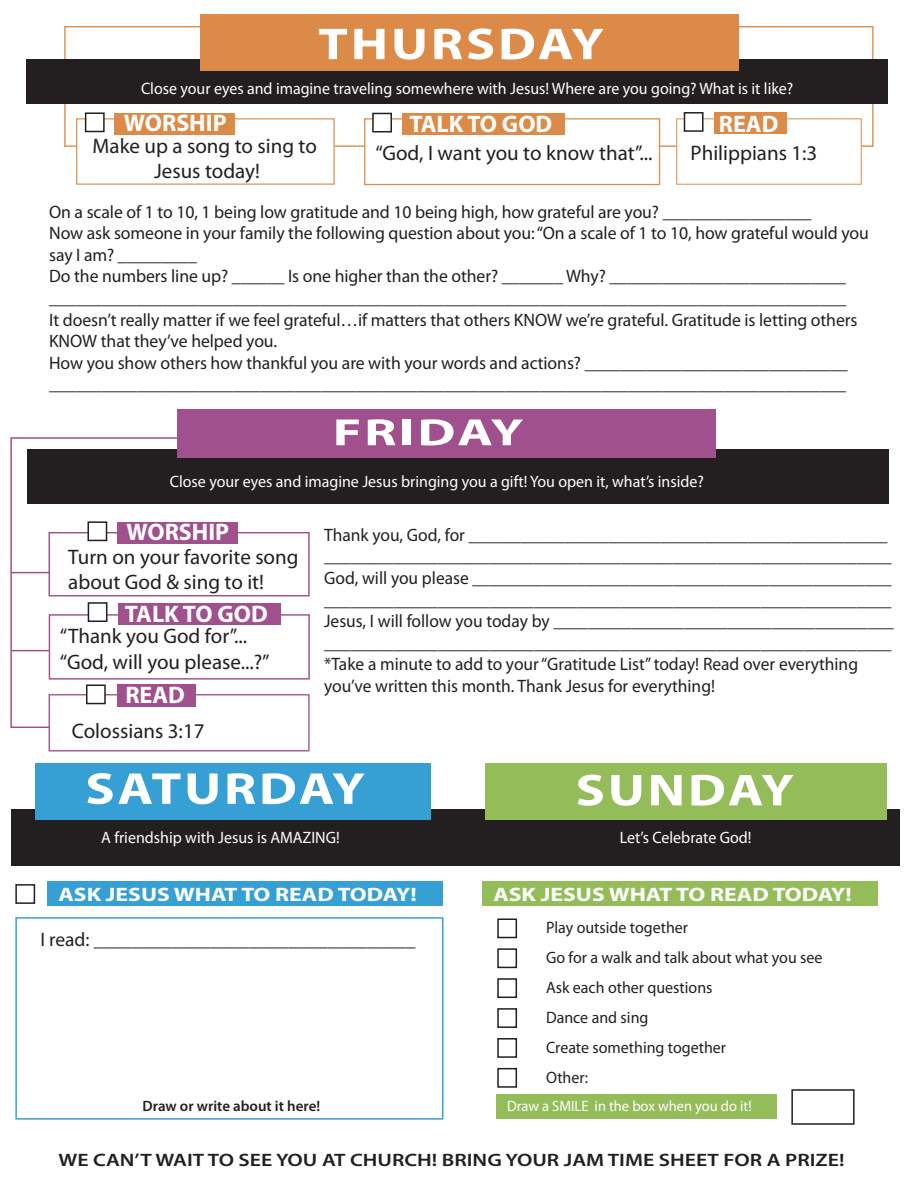
<style>
.page{position:relative;width:918px;height:1188px;background:#fff}
.page>*{position:absolute;margin:0;border:0;box-sizing:border-box;transform-origin:0 0}
.t1{font:700 45px "Myriad Pro";letter-spacing:.05em;color:#fff;scale:1.21 1}
.t2{font:700 38.25px "Myriad Pro";letter-spacing:.05em;color:#fff;scale:1.43 1}
.t3{font:700 24px "Myriad Pro";color:#fff}
.t4{font:21px/25.2px "Myriad Pro";color:#231f20}
.t5{font:700 19.5px "Myriad Pro";color:#fff;scale:1.21 1}
.t6{font:19.5px "Myriad Pro";color:#231f20}
.t7{font:18px/21.6px "Myriad Pro";letter-spacing:-.005em;color:#231f20}
.t8{font:600 18px "Myriad Pro";color:#231f20;scale:1.21 1}
.t9{font:16.5px "Myriad Pro";color:#fff}
.t10{font:16.5px/30px "Myriad Pro";color:#231f20}
.t11{font:15px "Myriad Pro";color:#fff}
.t12{font:600 15px "Myriad Pro";color:#231f20}
</style>
<div class="page">
<div style="left:27px;top:59px;width:861px;height:45px;background:#231f20"></div>
<div style="left:200px;top:15px;width:538px;height:56px;background:#db8b47"></div>
<div style="left:76px;top:118px;width:259px;height:67px;background:#fff;border:1px solid #db8b47"></div>
<div style="left:676px;top:118px;width:186px;height:67px;background:#fff;border:1px solid #db8b47"></div>
<div style="left:714px;top:113px;width:72px;height:21px;background:#db8b47"></div>
<div style="left:684px;top:112px;width:20px;height:20px;background:#fff;border:2px solid #231f20"></div>
<div style="left:364px;top:118px;width:296px;height:67px;background:#fff;border:1px solid #db8b47"></div>
<div style="left:402px;top:113px;width:163px;height:22px;background:#db8b47"></div>
<div style="left:372px;top:113px;width:20px;height:19px;background:#fff;border:2px solid #231f20"></div>
<div style="left:115px;top:113px;width:120px;height:21px;background:#db8b47"></div>
<div style="left:85px;top:112px;width:20px;height:20px;background:#fff;border:2px solid #231f20"></div>
<svg style="left:10px;top:436px;width:300px;height:293px"></svg>
<hr style="left:11px;top:572px;width:50px;height:1px;background:#a0508d">
<hr style="left:11px;top:650px;width:50px;height:1px;background:#a0508d">
<div style="left:27px;top:449px;width:861px;height:55px;background:#231f20"></div>
<div style="left:178px;top:410px;width:538px;height:48px;background:#a0508d"></div>
<div style="left:49px;top:694px;width:261px;height:57px;background:#fff;border:1px solid #a0508d"></div>
<div style="left:117px;top:684px;width:79px;height:22px;background:#a0508d"></div>
<div style="left:86px;top:685px;width:20px;height:19px;background:#fff;border:2px solid #231f20"></div>
<div style="left:49px;top:614px;width:261px;height:66px;background:#fff;border:1px solid #a0508d"></div>
<div style="left:118px;top:603px;width:162px;height:21px;background:#a0508d"></div>
<div style="left:88px;top:602px;width:19px;height:20px;background:#fff;border:2px solid #231f20"></div>
<div style="left:49px;top:532px;width:261px;height:64px;background:#fff;border:1px solid #a0508d"></div>
<div style="left:117px;top:522px;width:121px;height:21px;background:#a0508d"></div>
<div style="left:87px;top:521px;width:20px;height:20px;background:#fff;border:2px solid #231f20"></div>
<div style="left:11px;top:809px;width:889px;height:57px;background:#231f20"></div>
<div style="left:36px;top:763px;width:395px;height:57px;background:#36a0d5"></div>
<div style="left:485px;top:763px;width:402px;height:57px;background:#94bd5a"></div>
<div style="left:48px;top:882px;width:395px;height:24px;background:#36a0d5"></div>
<div style="left:15px;top:884px;width:20px;height:20px;background:#fff;border:2px solid #231f20"></div>
<div style="left:483px;top:882px;width:395px;height:24px;background:#94bd5a"></div>
<div style="left:497px;top:918px;width:20px;height:20px;background:#fff;border:2px solid #231f20"></div>
<div style="left:497px;top:948px;width:20px;height:20px;background:#fff;border:2px solid #231f20"></div>
<div style="left:497px;top:978px;width:20px;height:20px;background:#fff;border:2px solid #231f20"></div>
<div style="left:497px;top:1008px;width:20px;height:20px;background:#fff;border:2px solid #231f20"></div>
<div style="left:497px;top:1038px;width:20px;height:20px;background:#fff;border:2px solid #231f20"></div>
<div style="left:497px;top:1068px;width:20px;height:20px;background:#fff;border:2px solid #231f20"></div>
<div style="left:791px;top:1089px;width:64px;height:36px;background:#fff;border:2px solid #231f20"></div>
<div style="left:15px;top:917px;width:428px;height:203px;border:2px solid #36a0d5"></div>
<div style="left:497px;top:1094px;width:280px;height:25px;background:#94bd5a"></div>
<h1 class="t1" style="left:318px;top:15px;width:238px">THURSDAY</h1>
<p class="t9" style="left:141px;top:78px;width:654px">Close your eyes and imagine traveling somewhere with Jesus! Where are you going? What is it like?</p>
<h3 class="t3" style="left:124px;top:107px;width:104px">WORSHIP</h3>
<p class="t4" style="left:93px;top:133px;width:226px;text-align:center">Make up a song to sing to<br>Jesus today!</p>
<h3 class="t3" style="left:409px;top:108px;width:144px">TALK TO GOD</h3>
<p class="t4" style="left:375px;top:140px;width:279px">“God, I want you to know that”...</p>
<h3 class="t3" style="left:719px;top:108px;width:61px">READ</h3>
<p class="t4" style="left:691px;top:140px;width:128px">Philippians 1:3</p>
<p class="t7" style="left:49px;top:201px;width:821px">On a scale of 1 to 10, 1 being low gratitude and 10 being high, how grateful are you? _________________<br>Now ask someone in your family the following question about you: “On a scale of 1 to 10, how grateful would you say I am? _________<br>Do the numbers line up? ______ Is one higher than the other? _______ Why? ___________________________ ___________________________________________________________________________________________<br>It doesn’t really matter if we feel grateful…if matters that others KNOW we’re grateful. Gratitude is letting others KNOW that they’ve helped you.<br>How you show others how thankful you are with your words and actions? ______________________________ ___________________________________________________________________________________________</p>
<h2 class="t2" style="left:333px;top:407px;width:135px">FRIDAY</h2>
<p class="t9" style="left:170px;top:471px;width:536px">Close your eyes and imagine Jesus bringing you a gift! You open it, what’s inside?</p>
<h3 class="t3" style="left:126px;top:516px;width:104px">WORSHIP</h3>
<p class="t4" style="left:68px;top:544px;width:232px">Turn on your favorite song about God &amp; sing to it!</p>
<h3 class="t3" style="left:125px;top:598px;width:144px">TALK TO GOD</h3>
<p class="t4" style="left:60px;top:623px;width:211px">“Thank you God for”... “God, will you please...?”</p>
<h3 class="t3" style="left:125px;top:679px;width:61px">READ</h3>
<p class="t4" style="left:72px;top:718px;width:134px">Colossians 3:17</p>
<p class="t7" style="left:324px;top:524px;width:571px">Thank you, God, for ________________________________________________ _________________________________________________________________ God, will you please ________________________________________________ _________________________________________________________________ Jesus, I will follow you today by _______________________________________ _________________________________________________________________ *Take a minute to add to your “Gratitude List” today! Read over everything you’ve written this month. Thank Jesus for everything!</p>
<h1 class="t1" style="left:85px;top:759px;width:233px">SATURDAY</h1>
<p class="t9" style="left:101px;top:828px;width:240px">A friendship with Jesus is AMAZING!</p>
<h1 class="t1" style="left:576px;top:761px;width:182px">SUNDAY</h1>
<p class="t9" style="left:620px;top:828px;width:133px">Let’s Celebrate God!</p>
<p class="t5" style="left:58px;top:882px;width:298px">ASK JESUS WHAT TO READ TODAY!</p>
<p class="t5" style="left:493px;top:882px;width:298px">ASK JESUS WHAT TO READ TODAY!</p>
<p class="t6" style="left:40px;top:928px;width:377px">I read: _________________________________</p>
<p class="t12" style="left:143px;top:1097px;width:179px">Draw or write about it here!</p>
<p class="t10" style="left:546px;top:912px;width:278px">Play outside together<br>Go for a walk and talk about what you see<br>Ask each other questions<br>Dance and sing<br>Create something together<br>Other:</p>
<p class="t11" style="left:507px;top:1097px;width:246px">Draw a SMILE in the box when you do it!</p>
<p class="t8" style="left:58px;top:1148px;width:651px">WE CAN’T WAIT TO SEE YOU AT CHURCH! BRING YOUR JAM TIME SHEET FOR A PRIZE!</p>
</div>
